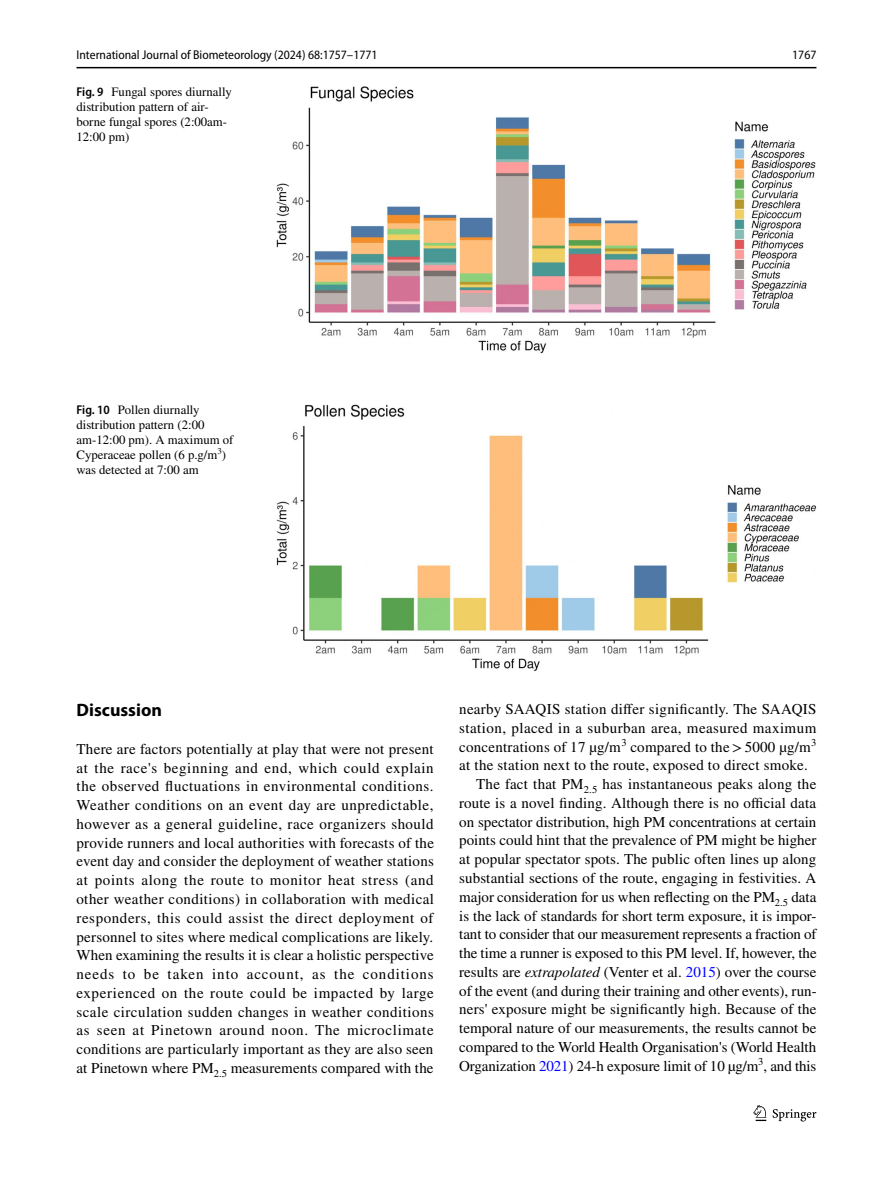
<style>
.page{position:relative;width:893px;height:1187px;background:#fff}
.page>*{position:absolute;margin:0;border:0;box-sizing:border-box;transform-origin:0 0}
.t1{font:700 18px "Myriad Pro";color:#000}
.t2{font:15px/18.8px "STIX";color:#000;text-align:justify}
.t3{font:15px "STIX";letter-spacing:.02em;color:#000}
.t4{font:15px "STIX";letter-spacing:.03em;color:#000}
.t5{font:12.75px/15px "STIX";color:#000}
.t6{font:semi-condensed 12.75px "Myriad Pro";color:#000}
.s1{font-family:"Myriad Pro";font-weight:600;font-stretch:semi-condensed}
.s2{font-style:italic}
.s3{color:#00f}
</style>
<div class="page">
<hr style="left:77px;top:67px;width:739px;height:1px;background:#000">
<svg style="left:753px;top:1105px;width:13px;height:15px"></svg>
<svg style="left:773px;top:1109px;width:43px;height:12px"></svg>
<img style="left:276px;top:87px;width:540px;height:266px">
<img style="left:276px;top:404px;width:540px;height:267px">
<p class="t6" style="left:77px;top:48px;width:303px">International Journal of Biometeorology (2024) 68:1757–1771</p>
<p class="t6" style="left:792px;top:48px;width:26px">1767</p>
<p class="t5" style="left:77px;top:85px;width:157px"><span class="s1">Fig. 9</span> Fungal spores diurnally distribution pattern of air&shy;borne fungal spores (2:00am-<br>12:00 pm)</p>
<p class="t5" style="left:77px;top:403px;width:158px"><span class="s1">Fig. 10</span> Pollen diurnally distribution pattern (2:00 am-12:00 pm). A maximum of<br>Cyperaceae pollen (6 p.g/m<sup>3</sup>) was detected at 7:00 am</p>
<p class="t1" style="left:77px;top:698px;width:87px">Discussion</p>
<p class="t2" style="left:77px;top:740px;width:359px">There are factors potentially at play that were not present at the race's beginning and end, which could explain the observed fluctuations in environmental conditions.<br>Weather conditions on an event day are unpredictable, however as a general guideline, race organizers should provide runners and local authorities with forecasts of the event day and consider the deployment of weather stations at points along the route to monitor heat stress (and other weather conditions) in collaboration with medical responders, this could assist the direct deployment of personnel to sites where medical complications are likely.<br>When examining the results it is clear a holistic perspective needs to be taken into account, as the conditions experienced on the route could be impacted by large scale circulation sudden changes in weather conditions as seen at Pinetown around noon. The microclimate conditions are particularly important as they are also seen at Pinetown where PM<sub>2.5</sub> measurements compared with the</p>
<p class="t3" style="left:459px;top:698px;width:359px">nearby SAAQIS station differ significantly. The SAAQIS</p>
<p class="t4" style="left:459px;top:717px;width:359px">station, placed in a suburban area, measured maximum</p>
<p class="t2" style="left:459px;top:738px;width:359px">concentrations of 17 µg/m<sup>3</sup> compared to the&gt;5000 µg/m<sup>3</sup></p>
<p class="t3" style="left:459px;top:755px;width:350px">at the station next to the route, exposed to direct smoke.</p>
<p class="t2" style="left:476px;top:775px;width:342px">The fact that PM<sub>2.5</sub> has instantaneous peaks along the</p>
<p class="t2" style="left:459px;top:794px;width:358px">route is a novel finding. Although there is no official data</p>
<p class="t2" style="left:459px;top:813px;width:359px">on spectator distribution, high PM concentrations at certain</p>
<p class="t2" style="left:459px;top:832px;width:359px">points could hint that the prevalence of PM might be higher</p>
<p class="t2" style="left:459px;top:850px;width:359px">at popular spectator spots. The public often lines up along</p>
<p class="t2" style="left:459px;top:869px;width:359px">substantial sections of the route, engaging in festivities. A</p>
<p class="t2" style="left:459px;top:888px;width:359px">major consideration for us when reflecting on the PM<sub>2.5</sub> data</p>
<p class="t2" style="left:459px;top:907px;width:359px">is the lack of standards for short term exposure, it is impor-</p>
<p class="t2" style="left:459px;top:925px;width:359px">tant to consider that our measurement represents a fraction of</p>
<p class="t2" style="left:459px;top:944px;width:359px">the time a runner is exposed to this PM level. If, however, the</p>
<p class="t2" style="left:459px;top:963px;width:359px">results are <span class="s2">extrapolated</span> (Venter et al. <span class="s3">2015</span>) over the course</p>
<p class="t2" style="left:459px;top:982px;width:359px">of the event (and during their training and other events), run-</p>
<p class="t2" style="left:459px;top:1000px;width:359px">ners' exposure might be significantly high. Because of the</p>
<p class="t2" style="left:459px;top:1019px;width:359px">temporal nature of our measurements, the results cannot be</p>
<p class="t2" style="left:459px;top:1038px;width:359px">compared to the World Health Organisation's (World Health</p>
<p class="t2" style="left:459px;top:1057px;width:359px">Organization <span class="s3">2021</span>) 24-h exposure limit of 10 µg/m<sup>3</sup>, and this</p>
</div>
